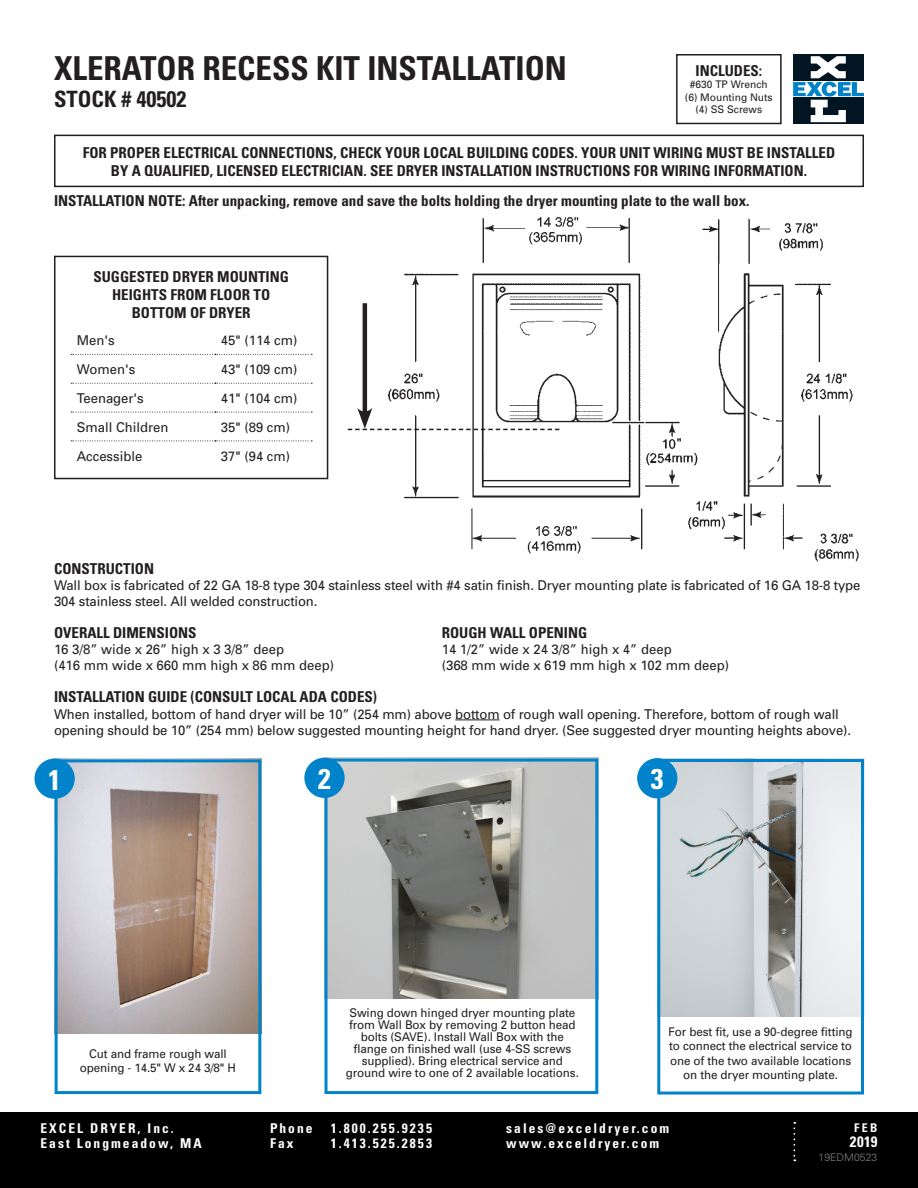
<style>
.page{position:relative;width:918px;height:1188px;background:#fff}
.page>*{position:absolute;margin:0;border:0;box-sizing:border-box;transform-origin:0 0}
.t1{font:700 condensed 33px "Univers";color:#231f20}
.t2{font:700 condensed 28.5px "Univers";color:#fff}
.t3{font:700 condensed 22.5px "Univers";color:#231f20}
.t4{font:700 condensed 15px/18px "Univers";color:#231f20;text-align:center}
.t5{font:700 condensed 15px "Univers";color:#fff}
.t6{font:13.5px/16.2px "Univers";letter-spacing:-.01em;color:#231f20}
.t7{font:700 condensed 13.5px "Univers";letter-spacing:.15em;color:#fff}
.t8{font:12px/12px "Univers";letter-spacing:-.01em;color:#231f20;text-align:center}
.t9{font:700 condensed 12px "Univers";color:#fff}
.t10{font:10.5px "Univers";color:#231f20}
.t11{font:300 10.5px "Univers";color:#808285}
</style>
<div class="page">
<div style="left:0;top:1112px;width:918px;height:76px;background:#000001"></div>
<svg style="left:793px;top:1122px;width:2px;height:39px"></svg>
<svg style="left:793px;top:122px;width:71px;height:2px"></svg>
<div style="left:793px;top:54px;width:71px;height:27px;background:#011622"></div>
<svg style="left:793px;top:56px;width:71px;height:66px"></svg>
<div style="left:54px;top:135px;width:810px;height:52px;border:2px solid #231f20"></div>
<div style="left:54px;top:256px;width:274px;height:223px;border:2px solid #231f20"></div>
<svg style="left:71px;top:354px;width:241px;height:1px"></svg>
<svg style="left:71px;top:383px;width:241px;height:1px"></svg>
<svg style="left:71px;top:412px;width:241px;height:1px"></svg>
<svg style="left:71px;top:441px;width:241px;height:1px"></svg>
<hr style="left:455px;top:720px;width:45px;height:1px;background:#231f20">
<img style="left:388px;top:217px;width:471px;height:345px">
<hr style="left:363px;top:303px;width:4px;height:113px;background:#231f20">
<svg style="left:348px;top:408px;width:211px;height:22px"></svg>
<img style="left:59px;top:763px;width:198px;height:271px">
<img style="left:329px;top:758px;width:269px;height:240px">
<div style="left:325px;top:759px;width:273px;height:335px;border:3px solid #0083ca"></div>
<div style="left:676px;top:54px;width:106px;height:70px;border:2px solid #231f20"></div>
<div style="left:305px;top:758px;width:39px;height:39px;background:#0083ca;border-radius:50%"></div>
<div style="left:304px;top:758px;width:41px;height:40px;border:2px solid #0083ca;border-radius:50%"></div>
<img style="left:661px;top:758px;width:203px;height:259px">
<div style="left:55px;top:759px;width:206px;height:335px;border:3px solid #0083ca"></div>
<div style="left:35px;top:759px;width:39px;height:39px;background:#0083ca;border-radius:50%"></div>
<div style="left:34px;top:759px;width:41px;height:40px;border:2px solid #0083ca;border-radius:50%"></div>
<div style="left:657px;top:759px;width:207px;height:336px;border:3px solid #0083ca"></div>
<div style="left:638px;top:759px;width:39px;height:39px;background:#0083ca;border-radius:50%"></div>
<div style="left:637px;top:758px;width:40px;height:40px;border:2px solid #0083ca;border-radius:50%"></div>
<p class="t1" style="left:54px;top:48px;width:514px">XLERATOR RECESS KIT INSTALLATION</p>
<p class="t3" style="left:54px;top:85px;width:134px">STOCK # 40502</p>
<p class="t4" style="left:83px;top:143px;width:754px">FOR PROPER ELECTRICAL CONNECTIONS, CHECK YOUR LOCAL BUILDING CODES. YOUR UNIT WIRING MUST BE INSTALLED<br>BY A QUALIFIED, LICENSED ELECTRICIAN. SEE DRYER INSTALLATION INSTRUCTIONS FOR WIRING INFORMATION.</p>
<p class="t4" style="left:54px;top:191px;width:697px">INSTALLATION NOTE: After unpacking, remove and save the bolts holding the dryer mounting plate to the wall box.</p>
<p class="t4" style="left:696px;top:61px;width:68px">INCLUDES:</p>
<p class="t10" style="left:690px;top:78px;width:79px">#630 TP Wrench</p>
<p class="t10" style="left:685px;top:91px;width:89px">(6) Mounting Nuts</p>
<p class="t10" style="left:695px;top:103px;width:68px">(4) SS Screws</p>
<p class="t4" style="left:93px;top:268px;width:197px">SUGGESTED DRYER MOUNTING<br>HEIGHTS FROM FLOOR TO<br>BOTTOM OF DRYER</p>
<p class="t6" style="left:77px;top:332px;width:39px">Men's</p>
<p class="t6" style="left:221px;top:332px;width:78px">45" (114 cm)</p>
<p class="t6" style="left:77px;top:361px;width:60px">Women's</p>
<p class="t6" style="left:221px;top:361px;width:78px">43" (109 cm)</p>
<p class="t6" style="left:77px;top:390px;width:69px">Teenager's</p>
<p class="t6" style="left:221px;top:390px;width:78px">41" (104 cm)</p>
<p class="t6" style="left:77px;top:419px;width:93px">Small Children</p>
<p class="t6" style="left:221px;top:419px;width:71px">35" (89 cm)</p>
<p class="t6" style="left:77px;top:448px;width:67px">Accessible</p>
<p class="t6" style="left:221px;top:448px;width:71px">37" (94 cm)</p>
<p class="t4" style="left:54px;top:559px;width:102px">CONSTRUCTION</p>
<p class="t6" style="left:54px;top:577px;width:808px">Wall box is fabricated of 22 GA 18-8 type 304 stainless steel with #4 satin finish. Dryer mounting plate is fabricated of 16 GA 18-8 type<br>304 stainless steel. All welded construction.</p>
<p class="t4" style="left:442px;top:623px;width:147px">ROUGH WALL OPENING</p>
<p class="t6" style="left:442px;top:641px;width:232px">14 1/2” wide x 24 3/8” high x 4” deep</p>
<p class="t6" style="left:442px;top:657px;width:289px">(368 mm wide x 619 mm high x 102 mm deep)</p>
<p class="t4" style="left:54px;top:623px;width:144px">OVERALL DIMENSIONS</p>
<p class="t6" style="left:54px;top:641px;width:232px">16 3/8” wide x 26” high x 3 3/8” deep</p>
<p class="t6" style="left:54px;top:657px;width:282px">(416 mm wide x 660 mm high x 86 mm deep)</p>
<p class="t4" style="left:54px;top:688px;width:325px">INSTALLATION GUIDE (CONSULT LOCAL ADA CODES)</p>
<p class="t6" style="left:54px;top:705px;width:799px">When installed, bottom of hand dryer will be 10” (254 mm) above bottom of rough wall opening. Therefore, bottom of rough wall opening should be 10” (254 mm) below suggested mounting height for hand dryer. (See suggested dryer mounting heights above).</p>
<p class="t2" style="left:318px;top:761px;width:14px">2</p>
<p class="t2" style="left:48px;top:762px;width:14px">1</p>
<p class="t2" style="left:651px;top:762px;width:14px">3</p>
<p class="t8" style="left:89px;top:1047px;width:139px">Cut and frame rough wall</p>
<p class="t8" style="left:80px;top:1062px;width:158px">opening - 14.5" W x 24 3/8" H</p>
<p class="t8" style="left:346px;top:1007px;width:235px">Swing down hinged dryer mounting plate from Wall Box by removing 2 button head bolts (SAVE). Install Wall Box with the flange on finished wall (use 4-SS screws supplied). Bring electrical service and ground wire to one of 2 available locations.</p>
<p class="t8" style="left:669px;top:1024px;width:186px;line-height:14.4px">For best fit, use a 90-degree fitting to connect the electrical service to one of the two available locations on the dryer mounting plate.</p>
<p class="t7" style="left:40px;top:1119px;width:135px">EXCEL DRYER, Inc.</p>
<p class="t7" style="left:270px;top:1119px;width:44px">Phone</p>
<p class="t7" style="left:331px;top:1119px;width:103px">1.800.255.9235</p>
<p class="t7" style="left:506px;top:1119px;width:164px">sales@exceldryer.com</p>
<p class="t7" style="left:40px;top:1134px;width:163px">East Longmeadow, MA</p>
<p class="t7" style="left:270px;top:1134px;width:25px">Fax</p>
<p class="t7" style="left:331px;top:1134px;width:103px">1.413.525.2853</p>
<p class="t7" style="left:506px;top:1134px;width:154px">www.exceldryer.com</p>
<p class="t5" style="left:850px;top:1132px;width:29px">2019</p>
<p class="t9" style="left:854px;top:1121px;width:25px">FEB</p>
<p class="t11" style="left:819px;top:1151px;width:60px">19EDM0523</p>
</div>
